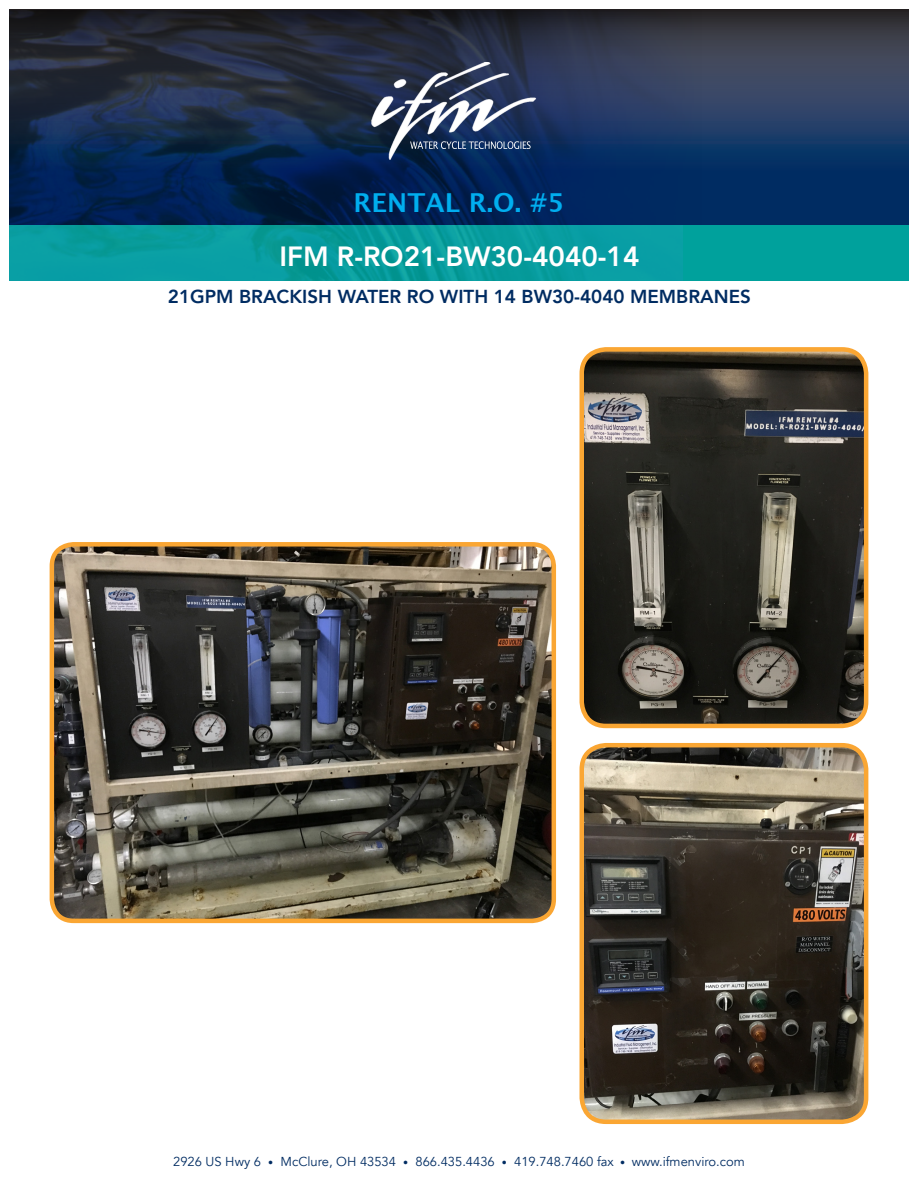
<style>
.page{position:relative;width:918px;height:1188px;background:#fff}
.page>*{position:absolute;margin:0;border:0;box-sizing:border-box;transform-origin:0 0}
.Project_Head{font:800 27.75px "Avenir";color:#fff}
.blue{font:700 26.1px "Lucida Grande";color:#00aeef}
.Sub_Sm_Dk_Blue{font:800 18.75px "Avenir";color:#002c62}
.body{font:12.9px "Avenir";color:#002c62}
.s1{font-size:10.05px}
</style>
<div class="page">
<svg style="left:9px;top:9px;width:900px;height:216px;background:#21395b"></svg>
<img style="left:10px;top:10px;width:696px;height:215px">
<img style="left:370px;top:62px;width:169px;height:98px">
<svg style="left:410px;top:141px;width:121px;height:8px"></svg>
<div style="left:9px;top:225px;width:900px;height:56px;background:#00a19c"></div>
<img style="left:9px;top:225px;width:673px;height:56px">
<img style="left:582px;top:349px;width:284px;height:377px">
<div style="left:580px;top:347px;width:288px;height:381px;border:4px solid #faa633;border-radius:24px"></div>
<img style="left:52px;top:544px;width:502px;height:377px">
<div style="left:50px;top:542px;width:506px;height:381px;border:4px solid #faa633;border-radius:22px"></div>
<img style="left:583px;top:745px;width:282px;height:377px">
<div style="left:580px;top:743px;width:288px;height:381px;border:4px solid #faa633;border-radius:24px"></div>
<p class="blue" style="left:353px;top:182px;width:213px">RENTAL R.O. #5</p>
<p class="Project_Head" style="left:279px;top:235px;width:362px">IFM R-RO21-BW30-4040-14</p>
<p class="Sub_Sm_Dk_Blue" style="left:168px;top:282px;width:585px">21GPM BRACKISH WATER RO WITH 14 BW30-4040 MEMBRANES</p>
<p class="body" style="left:173px;top:1154px;width:573px">2926 US Hwy 6 <span class="s1">•</span> McClure, OH 43534 <span class="s1">•</span> 866.435.4436 <span class="s1">•</span> 419.748.7460 fax <span class="s1">•</span> www.ifmenviro.com</p>
</div>
